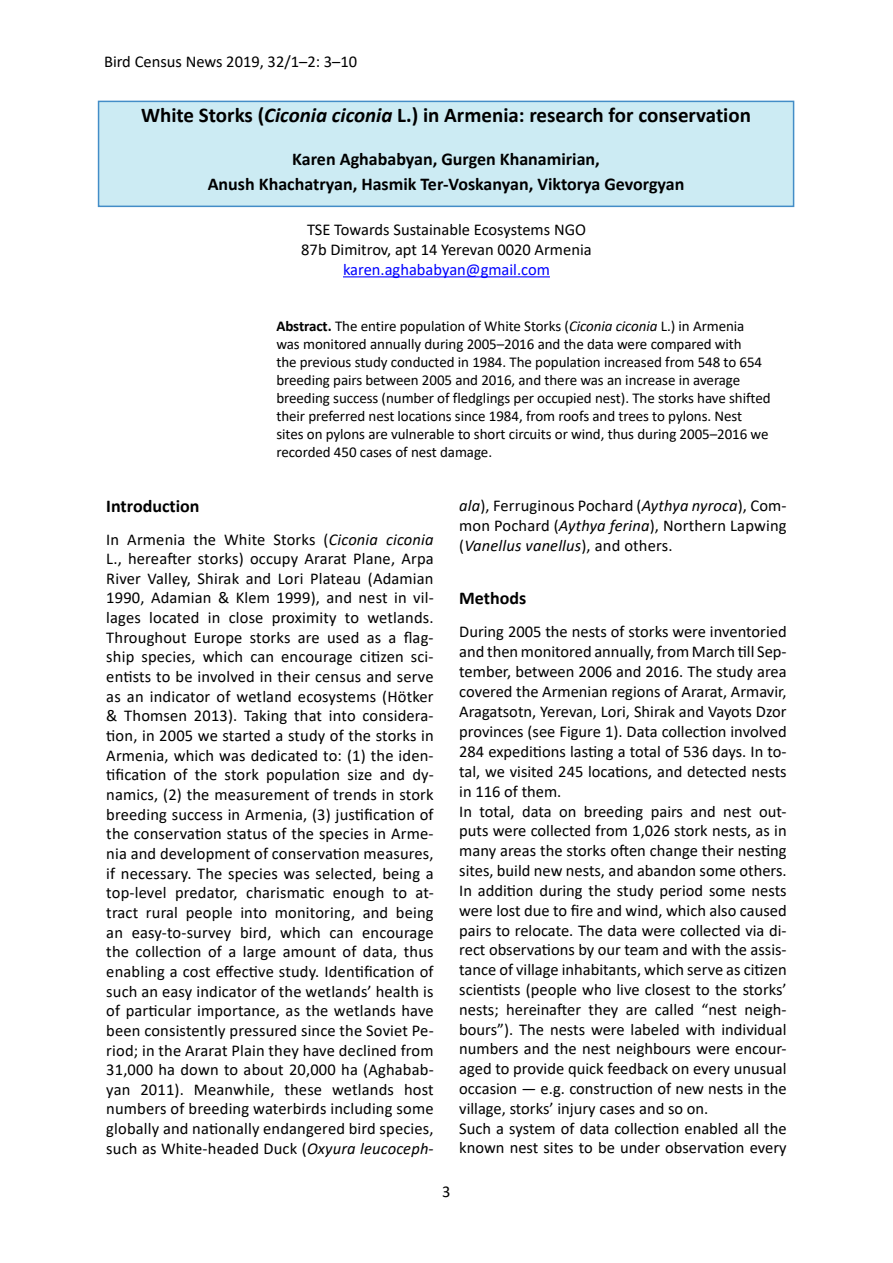
<style>
.page{position:relative;width:893px;height:1263px;background:#fff}
.page>*{position:absolute;margin:0;border:0;box-sizing:border-box;transform-origin:0 0}
.t1{font:700 21px "Calibri";color:#000}
.t2{font:700 18px/25.8px "Calibri";color:#000;text-align:center}
.t3{font:16.5px/19.6px "Calibri";color:#000;text-align:justify}
.t4{font:16.5px "Calibri";color:#00f}
.t5{font:15px/18px "Calibri";letter-spacing:-.005em;color:#000}
.s1{font-style:italic}
.s2{font-weight:700}
</style>
<div class="page">
<hr style="left:343px;top:276px;width:207px;height:1px;background:#00f">
<div style="left:99px;top:101px;width:695px;height:105px;background:#ccebf3"></div>
<div style="left:98px;top:101px;width:696px;height:106px;border:2px solid #1471b9"></div>
<p class="t3" style="left:104px;top:53px;width:255px">Bird Census News 2019, 32/1–2: 3–10</p>
<p class="t1" style="left:141px;top:107px;width:611px">White Storks (<span class="s1">Ciconia ciconia</span> L.) in Armenia: research for conservation</p>
<p class="t2" style="left:208px;top:147px;width:478px">Karen Aghababyan, Gurgen Khanamirian,<br>Anush Khachatryan, Hasmik Ter-Voskanyan, Viktorya Gevorgyan</p>
<p class="t3" style="left:301px;top:221px;width:292px;text-align:center">TSE Towards Sustainable Ecosystems NGO<br>87b Dimitrov, apt 14 Yerevan 0020 Armenia</p>
<p class="t4" style="left:343px;top:263px;width:208px">karen.aghababyan@gmail.com</p>
<p class="t5" style="left:276px;top:318px;width:496px"><span class="s2">Abstract.</span> The entire population of White Storks (<span class="s1">Ciconia ciconia</span> L.) in Armenia was monitored annually during 2005–2016 and the data were compared with<br>the previous study conducted in 1984. The population increased from 548 to 654 breeding pairs between 2005 and 2016, and there was an increase in average breeding success (number of fledglings per occupied nest). The storks have shifted their preferred nest locations since 1984, from roofs and trees to pylons. Nest sites on pylons are vulnerable to short circuits or wind, thus during 2005–2016 we recorded 450 cases of nest damage.</p>
<p class="t2" style="left:106px;top:494px;width:95px">Introduction</p>
<p class="t3" style="left:106px;top:530px;width:329px">In Armenia the White Storks (<span class="s1">Ciconia ciconia </span>L., hereafter storks) occupy Ararat Plane, Arpa River Valley, Shirak and Lori Plateau (Adamian 1990, Adamian &amp; Klem 1999), and nest in vil&shy;lages located in close proximity to wetlands.<br>Throughout Europe storks are used as a flag&shy;ship species, which can encourage citizen sci&shy;entists to be involved in their census and serve as an indicator of wetland ecosystems (Hötker &amp; Thomsen 2013). Taking that into considera&shy;tion, in 2005 we started a study of the storks in Armenia, which was dedicated to: (1) the iden&shy;tification of the stork population size and dy&shy;namics, (2) the measurement of trends in stork breeding success in Armenia, (3) justification of the conservation status of the species in Arme&shy;nia and development of conservation measures, if necessary. The species was selected, being a top-level predator, charismatic enough to at&shy;tract rural people into monitoring, and being an easy-to-survey bird, which can encourage the collection of a large amount of data, thus enabling a cost effective study. Identification of such an easy indicator of the wetlands’ health is of particular importance, as the wetlands have been consistently pressured since the Soviet Pe&shy;riod; in the Ararat Plain they have declined from 31,000 ha down to about 20,000 ha (Aghabab&shy;yan 2011). Meanwhile, these wetlands host numbers of breeding waterbirds including some globally and nationally endangered bird species, such as White-headed Duck (<span class="s1">Oxyura leucoceph-</span></p>
<p class="t3" style="left:459px;top:497px;width:329px"><span class="s1">ala</span>), Ferruginous Pochard (<span class="s1">Aythya nyroca</span>), Com&shy;mon Pochard (<span class="s1">Aythya ferina</span>), Northern Lapwing (<span class="s1">Vanellus vanellus</span>), and others.</p>
<p class="t2" style="left:459px;top:587px;width:69px">Methods</p>
<p class="t3" style="left:459px;top:623px;width:329px;text-align:left">During 2005 the nests of storks were inventoried and then monitored annually, from March till Sep&shy;tember, between 2006 and 2016. The study area covered the Armenian regions of Ararat, Armavir, Aragatsotn, Yerevan, Lori, Shirak and Vayots Dzor provinces (see Figure 1). Data collection involved 284 expeditions lasting a total of 536 days. In to&shy;tal, we visited 245 locations, and detected nests in 116 of them.<br>In total, data on breeding pairs and nest out&shy;puts were collected from 1,026 stork nests, as in many areas the storks often change their nesting sites, build new nests, and abandon some others.<br>In addition during the study period some nests were lost due to fire and wind, which also caused pairs to relocate. The data were collected via di&shy;rect observations by our team and with the assis&shy;tance of village inhabitants, which serve as citizen scientists (people who live closest to the storks’ nests; hereinafter they are called “nest neigh&shy;bours”). The nests were labeled with individual numbers and the nest neighbours were encour&shy;aged to provide quick feedback on every unusual occasion — e.g. construction of new nests in the village, storks’ injury cases and so on.<br>Such a system of data collection enabled all the known nest sites to be under observation every</p>
<p class="t3" style="left:442px;top:1182px;width:10px">3</p>
</div>
